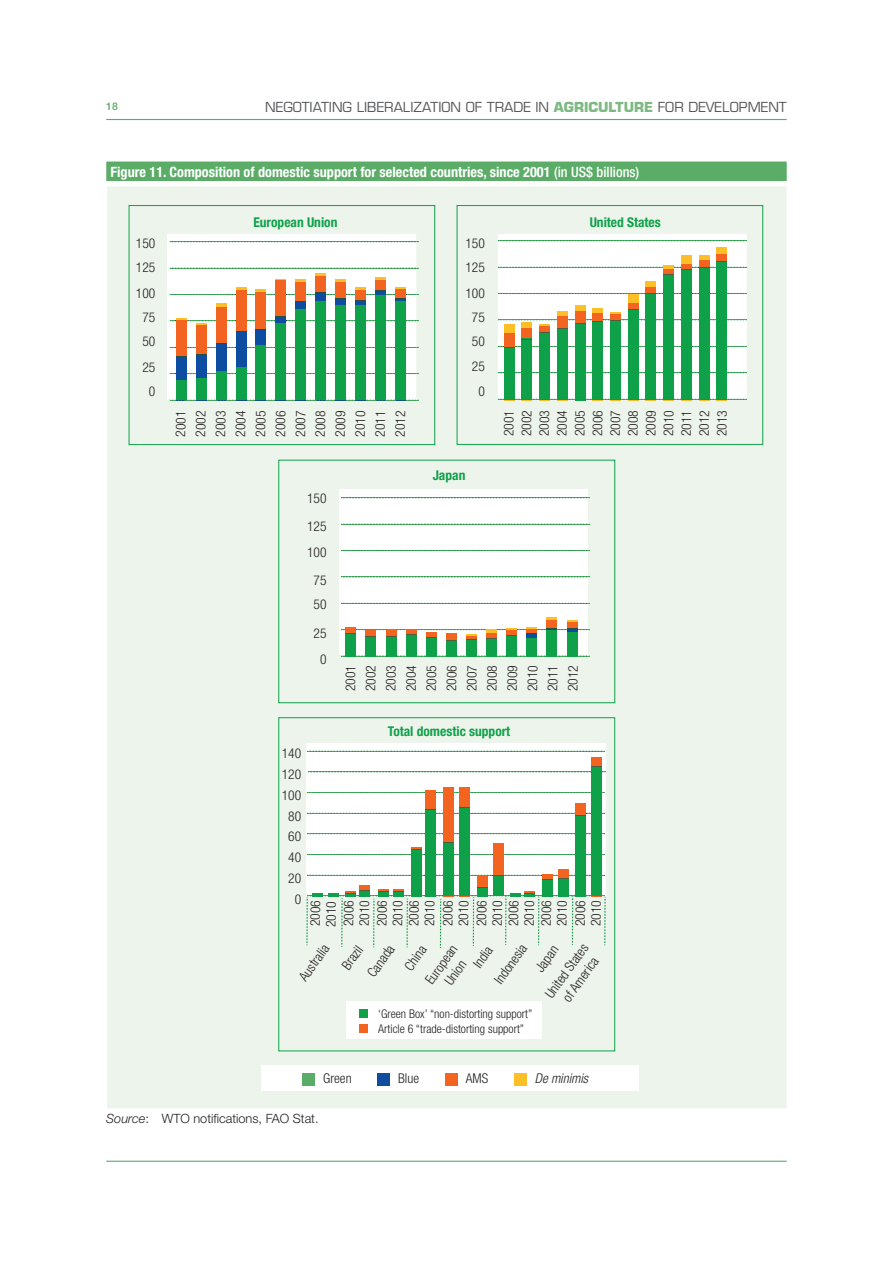
<style>
.page{position:relative;width:893px;height:1263px;background:#fff}
.page>*{position:absolute;margin:0;border:0;box-sizing:border-box;transform-origin:0 0}
.t1{font:700 condensed 14.25px "Helvetica Neue LT Std";color:#fff}
.t2{font:300 condensed 13.5px/17.7px "Helvetica Neue LT Std";color:#231f20}
.t3{font:13.5px "Eurostile LT Std";color:#57585a}
.t4{font:700 condensed 13.5px "Helvetica Neue LT Std";color:#0fa14a}
.t5{font:italic 300 condensed 13.5px "Helvetica Neue LT Std";color:#231f20}
.t6{font:300 12.75px "Helvetica Neue LT Std";color:#231f20}
.t7{font:300 condensed 12px/15px "Helvetica Neue LT Std";color:#231f20}
.t8{font:500 10.5px "Helvetica Neue LT Std";color:#5aac67}
.s1{font-weight:700;color:#7db982}
.s2{font-weight:500}
.s3{font-style:italic}
</style>
<div class="page">
<div style="left:106px;top:162px;width:681px;height:19px;background:#5aac67"></div>
<div style="left:107px;top:186px;width:679px;height:922px;background:#ecf4eb"></div>
<div style="left:261px;top:1065px;width:378px;height:26px;background:#fff"></div>
<div style="left:168px;top:235px;width:248px;height:165px;background:#fff"></div>
<svg style="left:170px;top:241px;width:108px;height:1px"></svg>
<svg style="left:170px;top:268px;width:108px;height:1px"></svg>
<div style="left:176px;top:320px;width:10px;height:80px;background:#f36421"></div>
<div style="left:176px;top:356px;width:10px;height:44px;background:#0d4da1"></div>
<div style="left:176px;top:380px;width:10px;height:20px;background:#0fa14a"></div>
<div style="left:196px;top:325px;width:10px;height:75px;background:#f36421"></div>
<div style="left:196px;top:354px;width:10px;height:46px;background:#0d4da1"></div>
<div style="left:196px;top:378px;width:10px;height:22px;background:#0fa14a"></div>
<div style="left:216px;top:308px;width:10px;height:92px;background:#f36421"></div>
<div style="left:216px;top:344px;width:10px;height:56px;background:#0d4da1"></div>
<div style="left:216px;top:372px;width:10px;height:28px;background:#0fa14a"></div>
<svg style="left:236px;top:287px;width:10px;height:4px"></svg>
<div style="left:236px;top:291px;width:10px;height:109px;background:#f36421"></div>
<div style="left:236px;top:331px;width:10px;height:69px;background:#0d4da1"></div>
<svg style="left:170px;top:368px;width:106px;height:13px"></svg>
<div style="left:236px;top:368px;width:10px;height:32px;background:#0fa14a"></div>
<div style="left:256px;top:289px;width:10px;height:109px;background:#fdbe26"></div>
<div style="left:256px;top:293px;width:10px;height:107px;background:#f36421"></div>
<div style="left:256px;top:329px;width:10px;height:71px;background:#0d4da1"></div>
<svg style="left:170px;top:344px;width:106px;height:4px"></svg>
<div style="left:256px;top:345px;width:10px;height:55px;background:#0fa14a"></div>
<div style="left:276px;top:279px;width:10px;height:119px;background:#f36421"></div>
<svg style="left:170px;top:316px;width:108px;height:16px"></svg>
<div style="left:276px;top:324px;width:10px;height:76px;background:#0fa14a"></div>
<svg style="left:170px;top:400px;width:108px;height:1px"></svg>
<svg style="left:170px;top:291px;width:106px;height:19px"></svg>
<div style="left:302px;top:1073px;width:13px;height:12px;background:#5aac67"></div>
<div style="left:377px;top:1073px;width:13px;height:12px;background:#0f4da1"></div>
<div style="left:445px;top:1073px;width:13px;height:12px;background:#f36421"></div>
<div style="left:514px;top:1073px;width:13px;height:12px;background:#fdbe26"></div>
<svg style="left:278px;top:205px;width:485px;height:846px"></svg>
<hr style="left:106px;top:119px;width:681px;height:1px;background:#5aac67">
<hr style="left:106px;top:1161px;width:681px;height:1px;background:#5aac67">
<p class="t8" style="left:106px;top:102px;width:13px">18</p>
<p class="t3" style="left:265px;top:100px;width:523px">NEGOTIATING LIBERALIZATION OF TRADE IN <span class="s1">AGRICULTURE</span> FOR DEVELOPMENT</p>
<p class="t1" style="left:111px;top:166px;width:530px">Figure 11. Composition of domestic support for selected countries, since 2001 <span class="s2">(in US$ billions)</span></p>
<p class="t2" style="left:136px;top:233px;width:21px;line-height:24px">150<br>125</p>
<p class="t2" style="left:136px;top:282px;width:21px;line-height:24px;text-align:center">100<br>75<br>50</p>
<p class="t2" style="left:142px;top:356px;width:14px;line-height:24px;text-align:center">25<br>0</p>
<p class="t4" style="left:253px;top:217px;width:86px">European Union</p>
<p class="t2" style="left:172px;top:437px;width:31px;line-height:20px;rotate:-89deg">2001<br>2002<br>2003<br>2004<br>2005<br>2006<br>2007<br>2008<br>2009<br>2010<br>2011<br>2012</p>
<p class="t2" style="left:307px;top:485px;width:21px;line-height:28.5px">150<br>125</p>
<p class="t2" style="left:307px;top:539px;width:21px;line-height:28.5px;text-align:center">100<br>75</p>
<p class="t2" style="left:314px;top:592px;width:14px;line-height:28.5px">50<br>25</p>
<p class="t2" style="left:320px;top:651px;width:8px">0</p>
<p class="t2" style="left:465px;top:232px;width:21px;line-height:24px">150<br>125</p>
<p class="t2" style="left:465px;top:282px;width:21px;line-height:24px;text-align:center">100<br>75<br>50</p>
<p class="t2" style="left:472px;top:356px;width:14px;line-height:24px;text-align:center">25<br>0</p>
<p class="t4" style="left:433px;top:471px;width:34px">Japan</p>
<p class="t4" style="left:590px;top:217px;width:73px">United States</p>
<p class="t2" style="left:501px;top:436px;width:31px;rotate:-89deg">2001<br>2002<br>2003<br>2004<br>2005<br>2006<br>2007<br>2008<br>2009<br>2010<br>2011<br>2012<br>2013</p>
<p class="t2" style="left:341px;top:691px;width:31px;line-height:20.2px;rotate:-89deg">2001<br>2002<br>2003<br>2004<br>2005<br>2006<br>2007<br>2008<br>2009<br>2010<br>2011<br>2012</p>
<p class="t2" style="left:282px;top:744px;width:21px;line-height:20.9px;text-align:center">140<br>120<br>100<br>80<br>60<br>40</p>
<p class="t2" style="left:295px;top:891px;width:8px">0</p>
<p class="t2" style="left:288px;top:871px;width:14px">20</p>
<p class="t4" style="left:388px;top:726px;width:124px">Total domestic support</p>
<p class="t2" style="left:308px;top:927px;width:28px;line-height:15.8px;rotate:-89deg">2006<br>2010</p>
<p class="t2" style="left:342px;top:926px;width:28px;line-height:15.8px;rotate:-89deg">2006<br>2010</p>
<p class="t2" style="left:375px;top:926px;width:28px;line-height:15.9px;text-align:justify;rotate:-89deg">2006<br>2010<br>2006<br>2010</p>
<p class="t2" style="left:441px;top:926px;width:28px;line-height:15.8px;rotate:-89deg">2006<br>2010</p>
<p class="t2" style="left:474px;top:926px;width:29px;line-height:16px;text-align:justify;rotate:-89deg">2006<br>2010<br>2006<br>2010<br>2006<br>2010</p>
<p class="t2" style="left:573px;top:926px;width:28px;line-height:15.8px;rotate:-89deg">2006<br>2010</p>
<p class="t2" style="left:423px;top:978px;width:46px;line-height:16.2px;text-align:center;rotate:-54deg">European<br>Union</p>
<p class="t2" style="left:470px;top:961px;width:24px;rotate:-54deg">India</p>
<p class="t2" style="left:491px;top:978px;width:47px;rotate:-54deg">Indonesia</p>
<p class="t2" style="left:532px;top:966px;width:30px;rotate:-54deg">Japan</p>
<p class="t2" style="left:542px;top:992px;width:65px;line-height:16.2px;text-align:center;rotate:-54deg">United States of America</p>
<p class="t2" style="left:311px;top:944px;width:27px;line-height:28.2px;text-indent:-34px;rotate:-54deg">Australia<br>Brazil</p>
<p class="t2" style="left:377px;top:946px;width:29px;line-height:26.2px;text-indent:-27px;rotate:-54deg">Canada<br>China</p>
<p class="t7" style="left:378px;top:1007px;width:156px">‘Green Box’ “non-distorting support”<br>Article 6 “trade-distorting support”</p>
<p class="t2" style="left:323px;top:1071px;width:30px">Green</p>
<p class="t2" style="left:398px;top:1071px;width:22px">Blue</p>
<p class="t2" style="left:466px;top:1071px;width:24px">AMS</p>
<p class="t5" style="left:535px;top:1074px;width:55px">De minimis</p>
<p class="t6" style="left:106px;top:1113px;width:214px"><span class="s3">Source</span>: WTO notifications, FAO Stat.</p>
</div>
